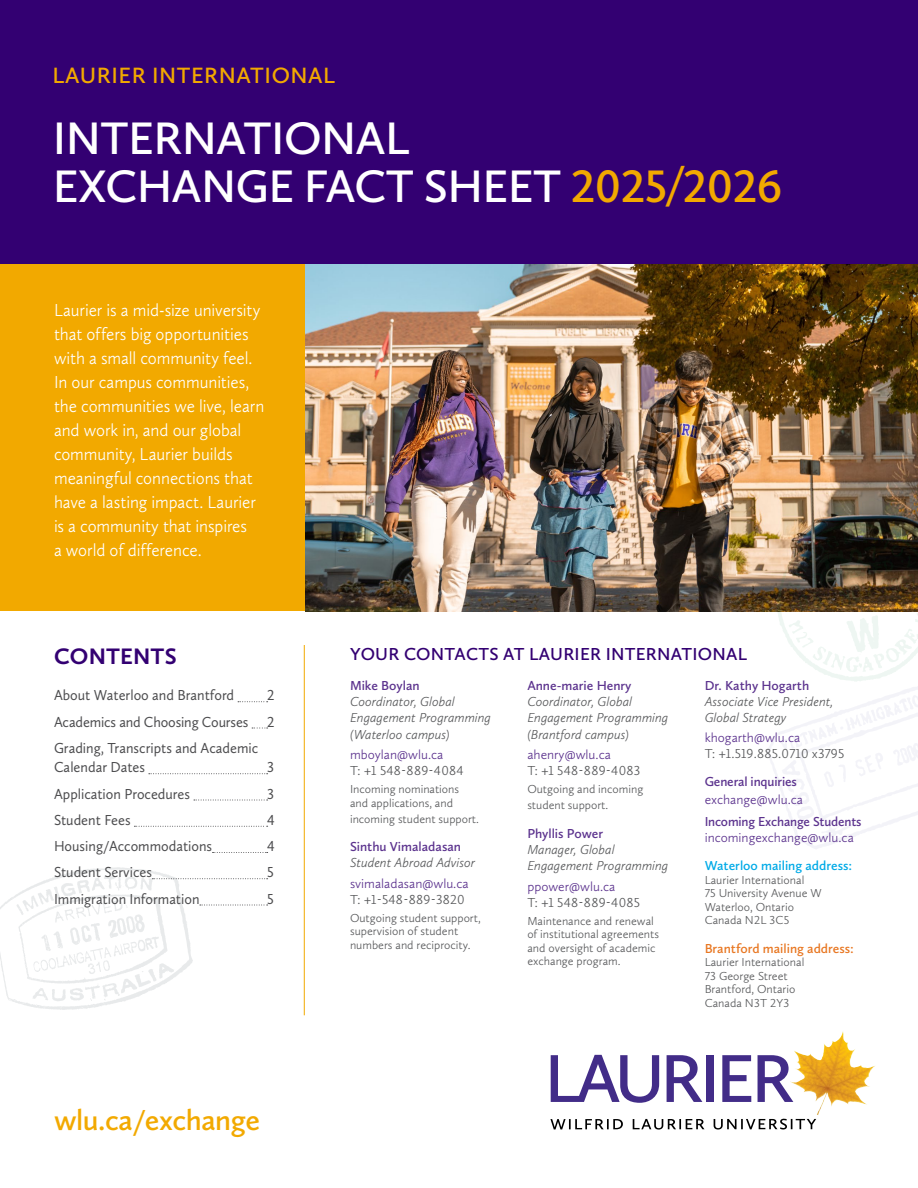
<style>
.page{position:relative;width:918px;height:1188px;background:#fff}
.page>*{position:absolute;margin:0;border:0;box-sizing:border-box;transform-origin:0 0}
.t1{font:600 47.25px/48px "Calluna Sans";letter-spacing:-.01em;color:#fff}
.t2{font:600 30px "Calluna Sans";letter-spacing:-.015em;color:#f2a900}
.t3{font:700 23.25px "Calluna Sans";color:#330072}
.t4{font:600 22.95px "Calluna Sans";letter-spacing:.025em;color:#f2a900}
.t5{font:300 18px/24px "Calluna Sans";letter-spacing:-.005em;color:#fff;scale:.95 1}
.t6{font:600 18px "Calluna Sans";letter-spacing:.015em;color:#330072}
.t7{font:15px/26.2px "Calluna Sans";color:#4d4d4f;text-align:justify;scale:.95 1}
.t8{font:italic 300 13.5px/16.2px "Calluna Sans";color:#58595b}
.t9{font:300 13.5px "Calluna Sans";color:#5c338e}
.t10{font:600 13.5px "Calluna Sans";letter-spacing:-.005em;color:#5c338e}
.t11{font:300 13.5px "Calluna Sans";letter-spacing:.015em;color:#58595b}
.t12{font:600 13.5px "Calluna Sans";color:#e87722}
.t13{font:600 13.5px "Calluna Sans";color:#00aae7}
.t14{font:300 12px/13.5px "Calluna Sans";color:#58595b}
.s1{color:#f2a900}
</style>
<div class="page">
<div style="left:0;top:262px;width:341px;height:349px;background:#f2a900"></div>
<img style="left:306px;top:264px;width:612px;height:348px">
<svg style="left:767px;top:523px;width:151px;height:326px"></svg>
<img style="left:794px;top:1031px;width:49px;height:31px">
<svg style="left:551px;top:1055px;width:108px;height:48px"></svg>
<svg style="left:667px;top:1055px;width:35px;height:47px"></svg>
<div style="left:706px;top:1055px;width:7px;height:47px;background:#422c88"></div>
<svg style="left:722px;top:1055px;width:29px;height:47px"></svg>
<svg style="left:758px;top:1055px;width:35px;height:47px"></svg>
<svg style="left:550px;top:1119px;width:73px;height:10px"></svg>
<svg style="left:633px;top:1119px;width:71px;height:11px"></svg>
<svg style="left:714px;top:1119px;width:102px;height:11px"></svg>
<div style="left:0;top:0;width:918px;height:264px;background:#330072"></div>
<svg style="left:238px;top:701px;width:30px;height:1px"></svg>
<svg style="left:252px;top:728px;width:16px;height:1px"></svg>
<svg style="left:149px;top:773px;width:119px;height:1px"></svg>
<svg style="left:194px;top:800px;width:74px;height:1px"></svg>
<svg style="left:134px;top:826px;width:134px;height:1px"></svg>
<svg style="left:0;top:852px;width:268px;height:158px"></svg>
<hr style="left:304px;top:645px;width:1px;height:370px;background:#f2a900">
<h3 class="t4" style="left:53px;top:61px;width:284px">LAURIER INTERNATIONAL</h3>
<h1 class="t1" style="left:53px;top:114px;width:731px">INTERNATIONAL<br>EXCHANGE FACT SHEET <span class="s1">2025/2026</span></h1>
<p class="t5" style="left:54px;top:298px;width:223px">Laurier is a mid-size university that offers big opportunities with a small community feel.<br>In our campus communities, the communities we live, learn and work in, and our global community, Laurier builds meaningful connections that have a lasting impact. Laurier is a community that inspires<br>a world of difference.</p>
<h3 class="t3" style="left:54px;top:642px;width:124px">CONTENTS</h3>
<p class="t7" style="left:54px;top:682px;width:191px">About Waterloo and Brantford</p>
<p class="t7" style="left:54px;top:682px;width:233px;text-indent:213px">2<br>Academics and Choosing Courses 2<br>Grading, Transcripts and Academic</p>
<p class="t7" style="left:54px;top:754px;width:97px">Calendar Dates</p>
<p class="t7" style="left:267px;top:754px;width:9px">3</p>
<p class="t7" style="left:54px;top:780px;width:145px">Application Procedures</p>
<p class="t7" style="left:267px;top:780px;width:9px">3</p>
<p class="t7" style="left:54px;top:806px;width:82px">Student Fees</p>
<p class="t7" style="left:267px;top:806px;width:10px">4</p>
<p class="t7" style="left:54px;top:833px;width:168px">Housing/Accommodations</p>
<p class="t7" style="left:267px;top:833px;width:10px">4</p>
<p class="t7" style="left:54px;top:859px;width:105px">Student Services</p>
<p class="t7" style="left:267px;top:859px;width:9px">5</p>
<p class="t7" style="left:54px;top:885px;width:155px">Immigration Information</p>
<p class="t7" style="left:267px;top:885px;width:9px">5</p>
<h2 class="t2" style="left:54px;top:1102px;width:208px">wlu.ca/exchange</h2>
<h3 class="t6" style="left:350px;top:643px;width:399px">YOUR CONTACTS AT LAURIER INTERNATIONAL</h3>
<p class="t10" style="left:350px;top:677px;width:71px">Mike Boylan</p>
<p class="t8" style="left:350px;top:693px;width:143px">Coordinator, Global<br>Engagement Programming (Waterloo campus)</p>
<p class="t9" style="left:350px;top:746px;width:95px">mboylan@wlu.ca</p>
<p class="t11" style="left:350px;top:763px;width:115px">T: +1 548-889-4084</p>
<p class="t14" style="left:350px;top:782px;width:111px">Incoming nominations and applications, and</p>
<p class="t14" style="left:350px;top:812px;width:130px">incoming student support.</p>
<p class="t10" style="left:350px;top:838px;width:113px">Sinthu Vimaladasan</p>
<p class="t8" style="left:350px;top:854px;width:127px">Student Abroad Advisor</p>
<p class="t9" style="left:350px;top:875px;width:120px">svimaladasan@wlu.ca</p>
<p class="t11" style="left:350px;top:891px;width:116px">T: +1-548-889-3820</p>
<p class="t14" style="left:350px;top:911px;width:132px">Outgoing student support, supervision of student numbers and reciprocity.</p>
<p class="t10" style="left:527px;top:677px;width:106px">Anne-marie Henry</p>
<p class="t8" style="left:527px;top:693px;width:143px">Coordinator, Global<br>Engagement Programming (Brantford campus)</p>
<p class="t9" style="left:527px;top:746px;width:85px">ahenry@wlu.ca</p>
<p class="t11" style="left:527px;top:763px;width:114px">T: +1 548-889-4083</p>
<p class="t14" style="left:527px;top:781px;width:118px;line-height:16.2px">Outgoing and incoming student support.</p>
<p class="t10" style="left:527px;top:825px;width:77px">Phyllis Power</p>
<p class="t8" style="left:527px;top:841px;width:143px">Manager, Global<br>Engagement Programming</p>
<p class="t9" style="left:527px;top:878px;width:90px">ppower@wlu.ca</p>
<p class="t11" style="left:527px;top:894px;width:114px">T: +1 548-889-4085</p>
<p class="t14" style="left:527px;top:914px;width:133px">Maintenance and renewal of institutional agreements and oversight of academic exchange program.</p>
<p class="t10" style="left:705px;top:677px;width:106px">Dr. Kathy Hogarth</p>
<p class="t8" style="left:705px;top:693px;width:130px">Associate Vice President,<br>Global Strategy</p>
<p class="t9" style="left:705px;top:729px;width:97px">khogarth@wlu.ca</p>
<p class="t11" style="left:705px;top:745px;width:141px">T: +1.519.885.0710 x3795</p>
<p class="t10" style="left:705px;top:773px;width:94px">General inquiries</p>
<p class="t9" style="left:705px;top:791px;width:100px">exchange@wlu.ca</p>
<p class="t10" style="left:705px;top:813px;width:158px">Incoming Exchange Students</p>
<p class="t9" style="left:705px;top:829px;width:151px">incomingexchange@wlu.ca</p>
<p class="t13" style="left:705px;top:858px;width:149px">Waterloo mailing address:</p>
<p class="t14" style="left:705px;top:873px;width:119px">Laurier International<br>75 University Avenue W<br>Waterloo, Ontario<br>Canada N2L 3C5</p>
<p class="t12" style="left:705px;top:940px;width:151px">Brantford mailing address:</p>
<p class="t14" style="left:705px;top:955px;width:101px">Laurier International<br>73 George Street<br>Brantford, Ontario<br>Canada N3T 2Y3</p>
</div>
